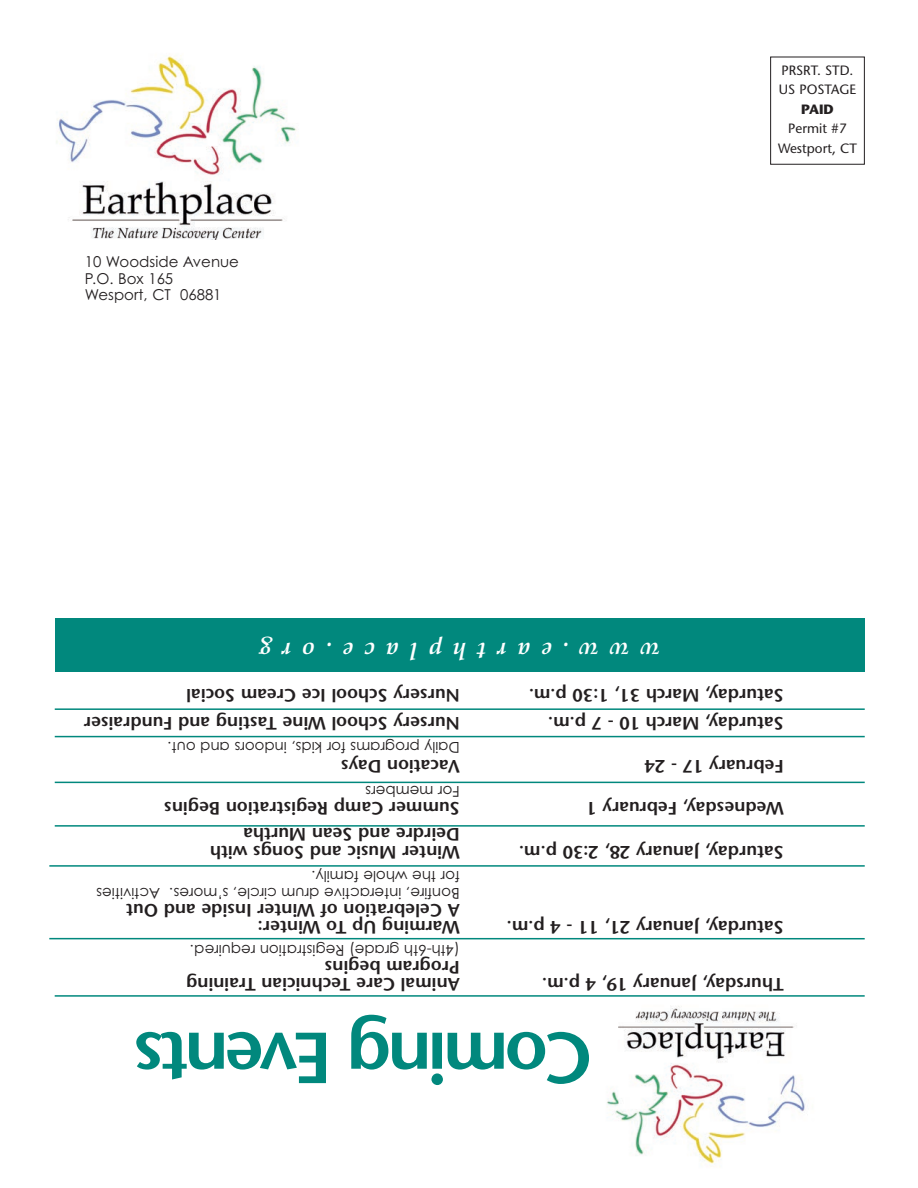
<style>
.page{position:relative;width:918px;height:1188px;background:#fff}
.page>*{position:absolute;margin:0;border:0;box-sizing:border-box;transform-origin:0 0}
.t1{font:600 72px "Stone Sans";letter-spacing:-.055em;color:#01887d}
.t2{font:italic 700 24px "Palatino";letter-spacing:.45em;color:#fff}
.t3{font:600 18px/16.5px "Stone Sans";color:#231f20}
.t4{font:15px/16.5px "Century Gothic";color:#231f20}
.t5{font:13.5px/19.5px "Stone Sans";color:#231f20}
.t6{font:700 13.5px "Stone Sans";color:#231f20}
</style>
<div class="page">
<img style="left:56px;top:55px;width:241px;height:185px">
<img style="left:607px;top:1006px;width:198px;height:161px">
<div style="left:55px;top:618px;width:810px;height:54px;background:#01887d"></div>
<div style="left:770px;top:57px;width:95px;height:108px;border:1px solid #231f20"></div>
<hr style="left:55px;top:995px;width:810px;height:2px;background:#01887d">
<hr style="left:49px;top:938px;width:816px;height:1px;background:#01887d">
<hr style="left:49px;top:865px;width:816px;height:2px;background:#01887d">
<hr style="left:55px;top:825px;width:810px;height:2px;background:#01887d">
<hr style="left:55px;top:782px;width:810px;height:1px;background:#01887d">
<hr style="left:55px;top:736px;width:810px;height:1px;background:#01887d">
<hr style="left:55px;top:708px;width:810px;height:2px;background:#01887d">
<p class="t4" style="left:85px;top:254px;width:156px">10 Woodside Avenue<br>P.O. Box 165<br>Wesport, CT 06881</p>
<p class="t5" style="left:779px;top:62px;width:79px">PRSRT. STD.<br>US POSTAGE</p>
<p class="t6" style="left:801px;top:104px;width:34px">PAID</p>
<p class="t5" style="left:778px;top:120px;width:80px;text-align:center">Permit #7<br>Westport, CT</p>
<h2 class="t2" style="left:660px;top:660px;width:402px;rotate:-180deg">www.earthplace.org</h2>
<p class="t3" style="left:460px;top:701px;width:275px;rotate:-180deg">Nursery School Ice Cream Social</p>
<p class="t3" style="left:460px;top:729px;width:377px;rotate:-180deg">Nursery School Wine Tasting and Fundraiser</p>
<p class="t4" style="left:460px;top:756px;width:294px;rotate:-180deg">Daily programs for kids, indoors and out.</p>
<p class="t3" style="left:784px;top:701px;width:256px;rotate:-180deg">Saturday, March 31, 1:30 p.m.</p>
<p class="t3" style="left:784px;top:729px;width:237px;rotate:-180deg">Saturday, March 10 - 7 p.m.</p>
<p class="t3" style="left:460px;top:773px;width:120px;rotate:-180deg">Vacation Days</p>
<p class="t3" style="left:784px;top:773px;width:140px;rotate:-180deg">February 17 - 24</p>
<p class="t4" style="left:460px;top:799px;width:96px;rotate:-180deg">For members</p>
<p class="t3" style="left:460px;top:815px;width:297px;rotate:-180deg">Summer Camp Registration Begins</p>
<p class="t3" style="left:784px;top:815px;width:199px;rotate:-180deg">Wednesday, February 1</p>
<p class="t3" style="left:460px;top:859px;width:251px;line-height:18px;rotate:-180deg">Winter Music and Songs with<br>Deirdre and Sean Murtha</p>
<p class="t4" style="left:460px;top:901px;width:365px;rotate:-180deg">Bonfire, interactive drum circle, s’mores. Activities for the whole family.</p>
<p class="t3" style="left:460px;top:933px;width:335px;rotate:-180deg">Warming Up To Winter:<br>A Celebration of Winter Inside and Out</p>
<p class="t4" style="left:460px;top:958px;width:271px;rotate:-180deg">(4th-6th grade) Registration required.</p>
<p class="t3" style="left:460px;top:991px;width:275px;rotate:-180deg">Animal Care Technician Training<br>Program begins</p>
<p class="t3" style="left:784px;top:858px;width:266px;rotate:-180deg">Saturday, January 28, 2:30 p.m.</p>
<p class="t3" style="left:784px;top:933px;width:278px;rotate:-180deg">Saturday, January 21, 11 - 4 p.m.</p>
<p class="t3" style="left:784px;top:991px;width:243px;rotate:-180deg">Thursday, January 19, 4 p.m.</p>
<h1 class="t1" style="left:592px;top:1086px;width:460px;rotate:-180deg">Coming Events</h1>
</div>
